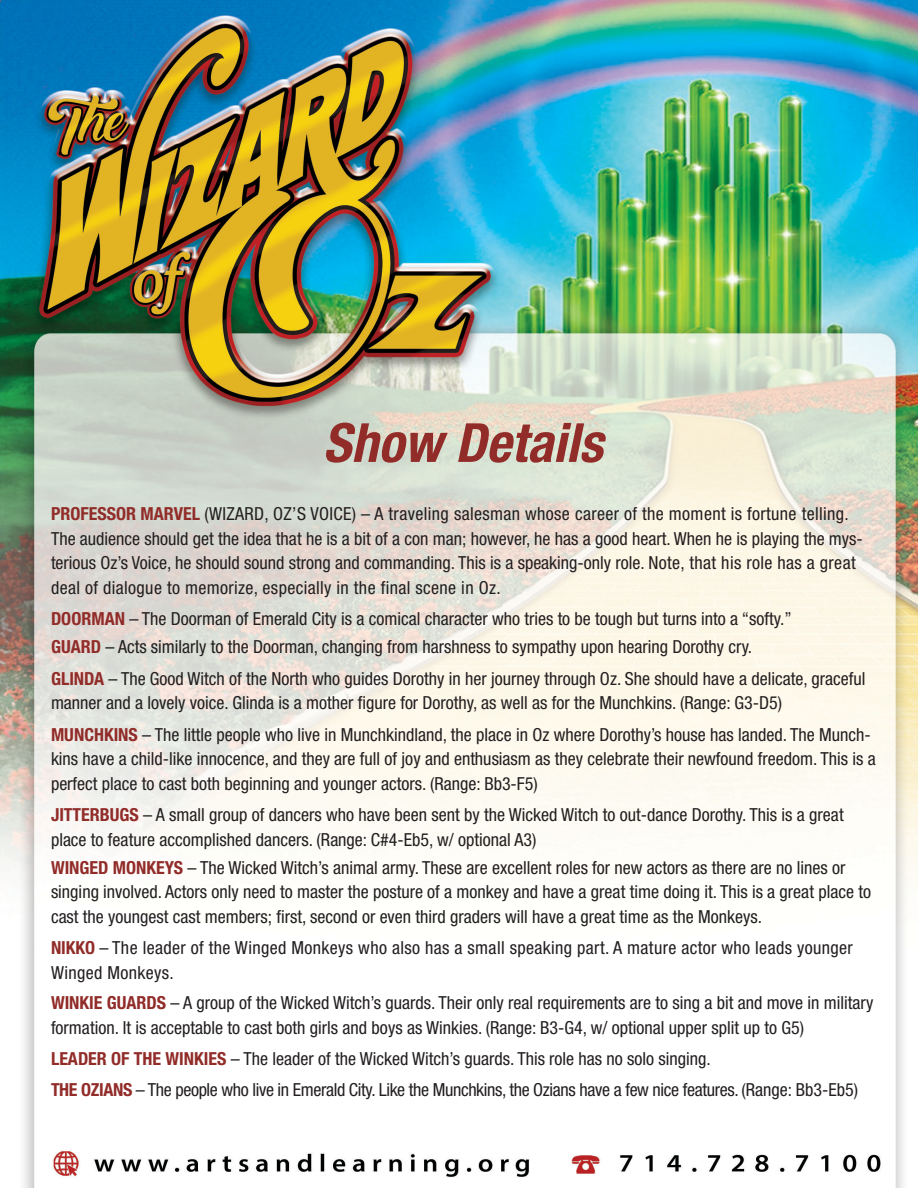
<style>
.page{position:relative;width:918px;height:1188px;background:#fff}
.page>*{position:absolute;margin:0;border:0;box-sizing:border-box;transform-origin:0 0}
.t1{font:italic 700 condensed 54px "Helvetica Neue LT Com";color:#912c29}
.t2{font:condensed 18px/24.6px "Helvetica Neue LT Std";color:#231f20}
.t3{font:condensed 18px/24.6px "Helvetica Neue LT Std";letter-spacing:.02em;color:#231f20}
.t4{font:condensed 18px "Helvetica Neue LT Std";letter-spacing:-.02em;color:#231f20}
.s1{font-weight:700;color:#912c29}
</style>
<div class="page">
<img style="left:0;top:0;width:918px;height:1188px">
<p class="t1" style="left:323px;top:410px;width:281px">Show Details</p>
<p class="t2" style="left:51px;top:501px;width:813px"><span class="s1">PROFESSOR MARVEL</span> (WIZARD, OZ’S VOICE) – A traveling salesman whose career of the moment is fortune telling.<br>The audience should get the idea that he is a bit of a con man; however, he has a good heart. When he is playing the mys&shy;terious Oz’s Voice, he should sound strong and commanding. This is a speaking-only role. Note, that his role has a great deal of dialogue to memorize, especially in the final scene in Oz.</p>
<p class="t2" style="left:51px;top:605px;width:742px;line-height:28.2px"><span class="s1">DOORMAN</span> – The Doorman of Emerald City is a comical character who tries to be tough but turns into a “softy.”<br><span class="s1">GUARD</span> – Acts similarly to the Doorman, changing from harshness to sympathy upon hearing Dorothy cry.</p>
<p class="t2" style="left:51px;top:666px;width:816px"><span class="s1">GLINDA</span> – The Good Witch of the North who guides Dorothy in her journey through Oz. She should have a delicate, graceful manner and a lovely voice. Glinda is a mother figure for Dorothy, as well as for the Munchkins. (Range: G3-D5)</p>
<p class="t2" style="left:51px;top:722px;width:826px"><span class="s1">MUNCHKINS</span> – The little people who live in Munchkindland, the place in Oz where Dorothy’s house has landed. The Munch&shy;kins have a child-like innocence, and they are full of joy and enthusiasm as they celebrate their newfound freedom. This is a perfect place to cast both beginning and younger actors. (Range: Bb3-F5)</p>
<p class="t2" style="left:51px;top:802px;width:794px"><span class="s1">JITTERBUGS</span> – A small group of dancers who have been sent by the Wicked Witch to out-dance Dorothy. This is a great place to feature accomplished dancers. (Range: C#4-Eb5, w/ optional A3)</p>
<p class="t2" style="left:51px;top:855px;width:822px"><span class="s1">WINGED MONKEYS</span> – The Wicked Witch’s animal army. These are excellent roles for new actors as there are no lines or singing involved. Actors only need to master the posture of a monkey and have a great time doing it. This is a great place to cast the youngest cast members; first, second or even third graders will have a great time as the Monkeys.</p>
<p class="t3" style="left:51px;top:935px;width:803px"><span class="s1">NIKKO</span> – The leader of the Winged Monkeys who also has a small speaking part. A mature actor who leads younger<br>Winged Monkeys.</p>
<p class="t2" style="left:51px;top:991px;width:824px"><span class="s1">WINKIE GUARDS</span> – A group of the Wicked Witch’s guards. Their only real requirements are to sing a bit and move in military formation. It is acceptable to cast both girls and boys as Winkies. (Range: B3-G4, w/ optional upper split up to G5)</p>
<p class="t2" style="left:51px;top:1046px;width:661px"><span class="s1">LEADER OF THE WINKIES</span> – The leader of the Wicked Witch’s guards. This role has no solo singing.</p>
<p class="t4" style="left:51px;top:1079px;width:809px"><span class="s1">THE OZIANS</span> – The people who live in Emerald City. Like the Munchkins, the Ozians have a few nice features. (Range: Bb3-Eb5)</p>
</div>
